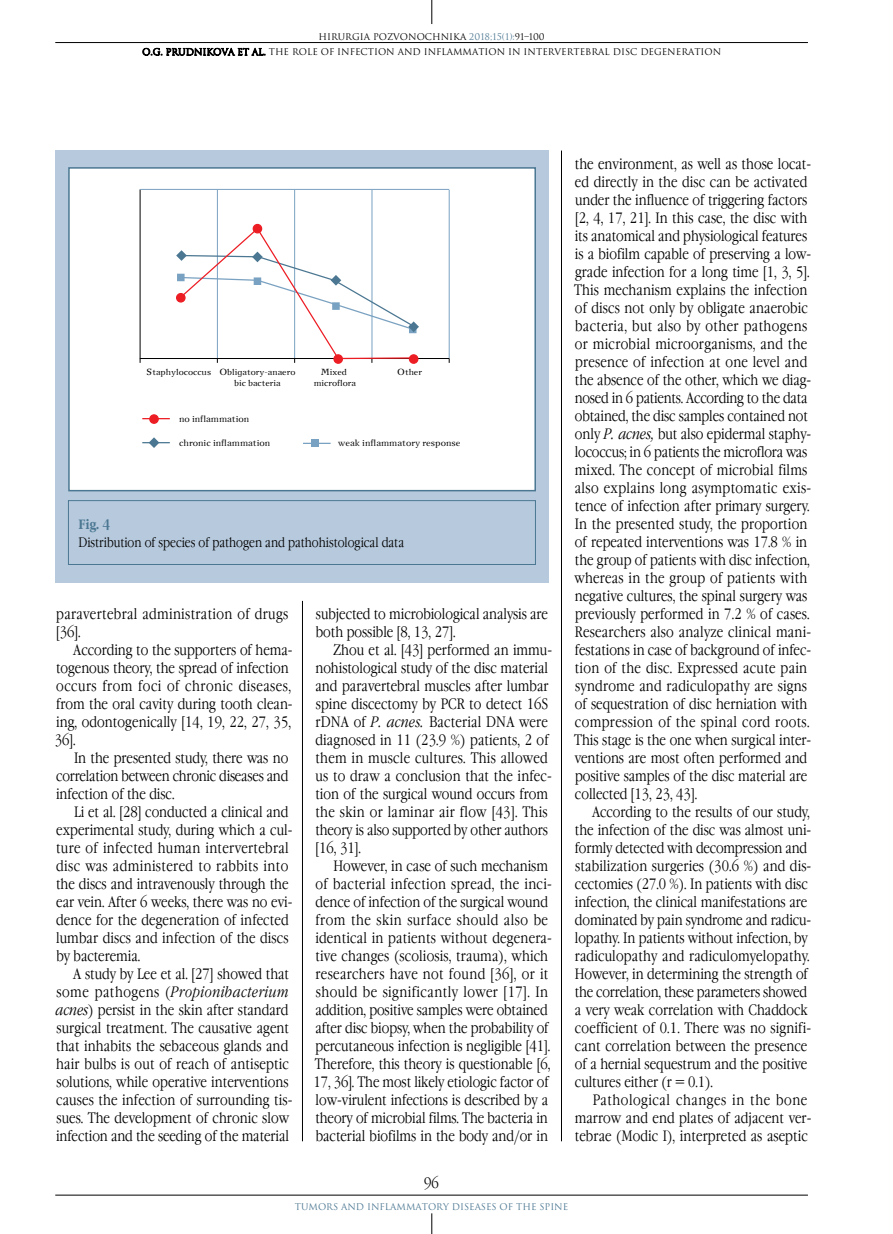
<style>
.page{position:relative;width:893px;height:1234px;background:#fff}
.page>*{position:absolute;margin:0;border:0;box-sizing:border-box;transform-origin:0 0}
.t1{font:300 15px/18px "Garamond Narrow C";color:#000}
.t2{font:300 15px/18px "Garamond Narrow C";letter-spacing:.025em;color:#000}
.t3{font:300 13.5px "Garamond Narrow C";color:#000}
.t4{font:700 13.5px "Garamond Narrow C";color:#4b7792}
.t5{font:9.3px "New Journal C";color:#000}
.t6{font:9px "Romul";color:#000}
.t7{font:9px "Romul";color:#4b7792}
.t8{font:8.85px/10.6px "New Journal C";color:#000}
.s1{color:#4b7792}
.s2{font-style:italic}
</style>
<div class="page">
<hr style="left:55px;top:42px;width:753px;height:1px;background:#000">
<svg style="left:432px;top:0;width:1px;height:24px"></svg>
<hr style="left:55px;top:1194px;width:753px;height:1px;background:#000">
<svg style="left:432px;top:1213px;width:1px;height:20px"></svg>
<svg style="left:143px;top:47px;width:122px;height:9px"></svg>
<hr style="left:302px;top:600px;width:1px;height:540px;background:#000">
<hr style="left:561px;top:150px;width:1px;height:990px;background:#000">
<div style="left:55px;top:150px;width:494px;height:432px;background:#b7cadd"></div>
<div style="left:68px;top:500px;width:468px;height:64px;border:1px solid #4b7792"></div>
<div style="left:69px;top:168px;width:466px;height:322px;background:#fff"></div>
<hr style="left:449px;top:190px;width:1px;height:168px;background:#79a1c1">
<hr style="left:372px;top:190px;width:1px;height:168px;background:#79a1c1">
<hr style="left:294px;top:190px;width:1px;height:168px;background:#79a1c1">
<hr style="left:217px;top:190px;width:1px;height:168px;background:#79a1c1">
<hr style="left:140px;top:358px;width:309px;height:1px;background:#000">
<hr style="left:140px;top:189px;width:1px;height:170px;background:#000">
<div style="left:311px;top:439px;width:8px;height:8px;background:#79a1c1"></div>
<svg style="left:176px;top:227px;width:243px;height:136px"></svg>
<svg style="left:142px;top:437px;width:28px;height:11px"></svg>
<svg style="left:142px;top:418px;width:28px;height:1px"></svg>
<hr style="left:303px;top:442px;width:28px;height:2px;background:#79a1c1">
<div style="left:177px;top:273px;width:8px;height:8px;background:#79a1c1"></div>
<hr style="left:140px;top:189px;width:309px;height:1px;background:#79a1c1">
<div style="left:177px;top:293px;width:8px;height:9px;background:#ed1d24;border-radius:50%"></div>
<div style="left:176px;top:293px;width:10px;height:9px;border:1px solid #ed1d24;border-radius:50%"></div>
<div style="left:150px;top:415px;width:8px;height:8px;background:#ed1d24;border-radius:50%"></div>
<div style="left:149px;top:414px;width:10px;height:10px;border:1px solid #ed1d24;border-radius:50%"></div>
<div style="left:253px;top:224px;width:9px;height:9px;background:#ed1d24;border-radius:50%"></div>
<div style="left:253px;top:224px;width:9px;height:9px;border:1px solid #ed1d24;border-radius:50%"></div>
<div style="left:334px;top:355px;width:8px;height:8px;background:#ed1d24;border-radius:50%"></div>
<div style="left:333px;top:354px;width:10px;height:10px;border:1px solid #ed1d24;border-radius:50%"></div>
<div style="left:409px;top:355px;width:9px;height:8px;background:#ed1d24;border-radius:50%"></div>
<div style="left:409px;top:354px;width:9px;height:10px;border:1px solid #ed1d24;border-radius:50%"></div>
<div style="left:68px;top:167px;width:468px;height:324px;border:2px solid #4b7792"></div>
<p class="t6" style="left:318px;top:31px;width:228px">HIRURGIA POZVONOCHNIKA <span class="s1">2018;15(1):</span>91–100</p>
<p class="t6" style="left:142px;top:47px;width:581px">O.G. PRUDNIKOVA ET AL. THE ROLE OF INFECTION AND INFLAMMATION IN INTERVERTEBRAL DISC DEGENERATION</p>
<p class="t8" style="left:234px;top:366px;width:63px;text-indent:-88px">Staphylococcus Obligatory-anaero bic bacteria</p>
<p class="t8" style="left:314px;top:366px;width:44px;text-align:center">Mixed microflora</p>
<p class="t8" style="left:397px;top:366px;width:26px">Other</p>
<p class="t5" style="left:179px;top:412px;width:72px">no inflammation</p>
<p class="t5" style="left:179px;top:436px;width:93px">chronic inflammation</p>
<p class="t5" style="left:338px;top:436px;width:124px">weak inflammatory response</p>
<p class="t4" style="left:78px;top:516px;width:33px">Fig. 4</p>
<p class="t3" style="left:79px;top:534px;width:327px">Distribution of species of pathogen and pathohistological data</p>
<p class="t2" style="left:56px;top:605px;width:233px">paravertebral administration of drugs [36].</p>
<p class="t1" style="left:55px;top:641px;width:239px;text-indent:19px">According to the supporters of hema&shy;togenous theory, the spread of infection occurs from foci of chronic diseases, from the oral cavity during tooth clean&shy;ing, odontogenically [14, 19, 22, 27, 35, 36].</p>
<p class="t1" style="left:56px;top:749px;width:234px;text-align:justify;text-indent:18px">In the presented study, there was no correlation between chronic diseases and infection of the disc.</p>
<p class="t1" style="left:56px;top:803px;width:238px;text-indent:18px">Li et al. [28] conducted a clinical and experimental study, during which a cul&shy;ture of infected human intervertebral disc was administered to rabbits into the discs and intravenously through the ear vein. After 6 weeks, there was no evi&shy;dence for the degeneration of infected lumbar discs and infection of the discs by bacteremia.</p>
<p class="t1" style="left:56px;top:965px;width:239px;text-indent:18px">A study by Lee et al. [27] showed that some pathogens (<span class="s2">Propionibacterium acnes</span>) persist in the skin after standard surgical treatment. The causative agent that inhabits the sebaceous glands and hair bulbs is out of reach of antiseptic solutions, while operative interventions causes the infection of surrounding tis&shy;sues. The development of chronic slow infection and the seeding of the material</p>
<p class="t1" style="left:316px;top:605px;width:234px">subjected to microbiological analysis are both possible [8, 13, 27].</p>
<p class="t1" style="left:315px;top:641px;width:238px;text-indent:18px">Zhou et al. [43] performed an immu&shy;nohistological study of the disc material and paravertebral muscles after lumbar spine discectomy by PCR to detect 16S rDNA of <span class="s2">P. acnes.</span> Bacterial DNA were diagnosed in 11 (23.9 %) patients, 2 of them in muscle cultures. This allowed us to draw a conclusion that the infec&shy;tion of the surgical wound occurs from the skin or laminar air flow [43]. This theory is also supported by other authors [16, 31].</p>
<p class="t1" style="left:314px;top:857px;width:240px;text-indent:20px">However, in case of such mechanism of bacterial infection spread, the inci&shy;dence of infection of the surgical wound from the skin surface should also be identical in patients without degenera&shy;tive changes (scoliosis, trauma), which researchers have not found [36], or it should be significantly lower [17]. In addition, positive samples were obtained after disc biopsy, when the probability of percutaneous infection is negligible [41].<br>Therefore, this theory is questionable [6, 17, 36]. The most likely etiologic factor of low-virulent infections is described by a theory of microbial films. The bacteria in bacterial biofilms in the body and/or in</p>
<p class="t1" style="left:574px;top:155px;width:239px">the environment, as well as those locat&shy;ed directly in the disc can be activated under the influence of triggering factors [2, 4, 17, 21]. In this case, the disc with its anatomical and physiological features is a biofilm capable of preserving a low&shy;grade infection for a long time [1, 3, 5].<br>This mechanism explains the infection of discs not only by obligate anaerobic bacteria, but also by other pathogens or microbial microorganisms, and the presence of infection at one level and the absence of the other, which we diag&shy;nosed in 6 patients. According to the data obtained, the disс samples contained not only <span class="s2">P. acnes,</span> but also epidermal staphy&shy;lococcus; in 6 patients the microflora was mixed. The concept of microbial films also explains long asymptomatic exis&shy;tence of infection after primary surgery.<br>In the presented study, the proportion of repeated interventions was 17.8 % in the group of patients with disc infection, whereas in the group of patients with negative cultures, the spinal surgery was previously performed in 7.2 % of cases.<br>Researchers also analyze clinical mani&shy;festations in case of background of infec&shy;tion of the disc. Expressed acute pain syndrome and radiculopathy are signs of sequestration of disc herniation with compression of the spinal cord roots.<br>This stage is the one when surgical inter&shy;ventions are most often performed and positive samples of the disc material are collected [13, 23, 43].</p>
<p class="t1" style="left:575px;top:803px;width:238px;text-indent:17px">According to the results of our study, the infection of the disc was almost uni&shy;formly detected with decompression and stabilization surgeries (30.6 %) and dis&shy;cectomies (27.0 %). In patients with disc infection, the clinical manifestations are dominated by pain syndrome and radicu&shy;lopathy. In patients without infection, by radiculopathy and radiculomyelopathy.<br>However, in determining the strength of the correlation, these parameters showed a very weak correlation with Chaddock coefficient of 0.1. There was no signifi&shy;cant correlation between the presence of a hernial sequestrum and the positive cultures either (r = 0.1).</p>
<p class="t1" style="left:575px;top:1091px;width:238px;text-indent:18px">Pathological changes in the bone marrow and end plates of adjacent ver&shy;tebrae (Modic I), interpreted as aseptic</p>
<p class="t1" style="left:424px;top:1173px;width:16px">96</p>
<p class="t7" style="left:295px;top:1200px;width:275px">TUMORS AND INFLAMMATORY DISEASES OF THE SPINE</p>
</div>
